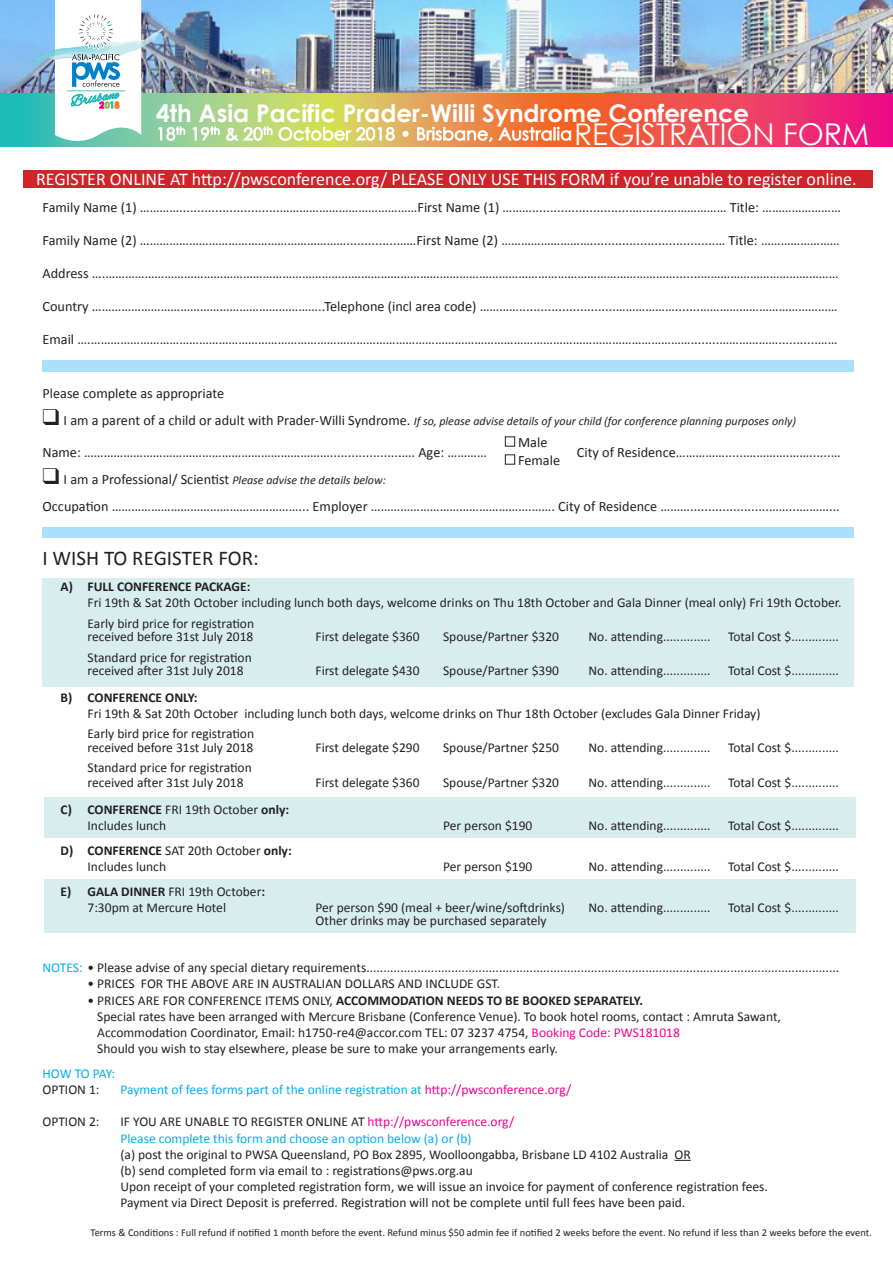
<style>
.page{position:relative;width:893px;height:1263px;background:#fff}
.page>*{position:absolute;margin:0;border:0;box-sizing:border-box;transform-origin:0 0}
.t1{font:30px "Century Gothic";color:#fff}
.t2{font:700 24.3px "Century Gothic";color:#fff}
.t3{font:21px "Calibri";color:#231f20}
.t4{font:18px "Calibri";color:#fff}
.t5{font:17.1px "Century Gothic";letter-spacing:.02em;color:#fff}
.t6{font:14.25px "Calibri";color:#231f20}
.t7{font:13.5px/16.2px "Calibri";color:#231f20}
.t8{font:13.5px "Calibri";color:#00aeef}
.t9{font:700 13.5px "Calibri";color:#231f20}
.t10{font:italic 12px "Calibri";color:#231f20}
.t11{font:10.5px "Calibri";color:#231f20}
.s1{font-style:normal;font-size:14.25px}
.s2{font-weight:400}
.s3{font-weight:700}
.s4{color:#00aeef}
.s5{color:#ed028c}
</style>
<div class="page">
<img style="left:0;top:0;width:893px;height:94px">
<svg style="left:0;top:94px;width:893px;height:52px;background:#d9785f"></svg>
<div style="left:44px;top:797px;width:812px;height:41px;background:#d8eeee"></div>
<div style="left:44px;top:879px;width:812px;height:53px;background:#d8eeee"></div>
<div style="left:43px;top:578px;width:811px;height:109px;background:#d8eeee"></div>
<svg style="left:674px;top:1160px;width:17px;height:1px"></svg>
<div style="left:43px;top:360px;width:811px;height:11px;background:#aae0f9"></div>
<div style="left:43px;top:527px;width:811px;height:11px;background:#aae0f9"></div>
<div style="left:505px;top:436px;width:10px;height:11px;border:1px solid #231f20"></div>
<div style="left:505px;top:454px;width:10px;height:11px;border:1px solid #231f20"></div>
<img style="left:30px;top:0;width:156px;height:147px">
<svg style="left:192px;top:126px;width:28px;height:15px"></svg>
<svg style="left:226px;top:126px;width:169px;height:15px;background:#dbe299"></svg>
<svg style="left:402px;top:130px;width:7px;height:7px"></svg>
<svg style="left:417px;top:126px;width:154px;height:16px;background:#f1a97d"></svg>
<div style="left:23px;top:170px;width:850px;height:18px;background:#d1232a"></div>
<p class="t2" style="left:156px;top:98px;width:594px">4th Asia Pacific Prader-Willi Syndrome Conference</p>
<p class="t5" style="left:156px;top:123px;width:417px">18<sup>th</sup> 19<sup>th</sup> &amp; 20<sup>th</sup> October 2018 • Brisbane, Australia</p>
<p class="t1" style="left:574px;top:116px;width:297px">REGISTRATION FORM</p>
<p class="t4" style="left:36px;top:168px;width:822px">REGISTER ONLINE AT http://pwsconference.org/ PLEASE ONLY USE THIS FORM if you’re unable to register online.</p>
<p class="t6" style="left:43px;top:199px;width:800px">Family Name (1) …………............................……………………………………First Name (1) ………............................….......……………… Title: ……………………</p>
<p class="t6" style="left:43px;top:232px;width:799px">Family Name (2) ………………………………………………………..............……First Name (2) ………………………...................................… Title: ……………………</p>
<p class="t6" style="left:43px;top:265px;width:797px">Address ….………………………………………………………………………………………………………………………………………………………….......……………………………………</p>
<p class="t6" style="left:43px;top:298px;width:797px">Country ……………………………………………………………..Telephone (incl area code) …………...........................……………….......……………………………………</p>
<p class="t6" style="left:43px;top:331px;width:797px">Email ….…………………………………………………………………………………………………………………………………………………………………........………………...........……</p>
<p class="t6" style="left:43px;top:385px;width:183px">Please complete as appropriate</p>
<p class="t10" style="left:43px;top:414px;width:755px">❑ <span class="s1">I am a parent of a child or adult with Prader-Willi Syndrome.</span> If so, please advise details of your child (for conference planning purposes only)</p>
<p class="t6" style="left:43px;top:443px;width:446px">Name: …………………………………………………………………....................…. Age: …………</p>
<p class="t6" style="left:577px;top:443px;width:265px">City of Residence……………......………….……......…</p>
<p class="t10" style="left:43px;top:472px;width:345px">❑ <span class="s1">I am a Professional/ Scientist</span> Please advise the details below:</p>
<p class="t6" style="left:43px;top:497px;width:799px">Occupation …………………………………………………... Employer ………………………………………….……. City of Residence ………......................……...………...</p>
<p class="t3" style="left:43px;top:545px;width:218px">I WISH TO REGISTER FOR:</p>
<p class="t9" style="left:61px;top:578px;width:191px">A) FULL CONFERENCE PACKAGE:</p>
<p class="t7" style="left:88px;top:594px;width:756px">Fri 19th &amp; Sat 20th October including lunch both days, welcome drinks on Thu 18th October and Gala Dinner (meal only) Fri 19th October.</p>
<p class="t7" style="left:88px;top:616px;width:168px;line-height:13.5px">Early bird price for registration received before 31st July 2018</p>
<p class="t6" style="left:518px;top:433px;width:31px">Male</p>
<p class="t6" style="left:518px;top:451px;width:44px">Female</p>
<p class="t7" style="left:316px;top:628px;width:106px">First delegate $360</p>
<p class="t7" style="left:443px;top:628px;width:118px">Spouse/Partner $320</p>
<p class="t7" style="left:589px;top:628px;width:124px">No. attending..............</p>
<p class="t7" style="left:728px;top:628px;width:112px">Total Cost $..............</p>
<p class="t7" style="left:88px;top:650px;width:166px;line-height:13.5px">Standard price for registration received after 31st July 2018</p>
<p class="t7" style="left:316px;top:662px;width:106px">First delegate $430</p>
<p class="t7" style="left:443px;top:662px;width:118px">Spouse/Partner $390</p>
<p class="t7" style="left:589px;top:662px;width:124px">No. attending..............</p>
<p class="t7" style="left:728px;top:662px;width:112px">Total Cost $..............</p>
<p class="t9" style="left:61px;top:689px;width:139px">B) CONFERENCE ONLY:</p>
<p class="t7" style="left:88px;top:705px;width:674px">Fri 19th &amp; Sat 20th October including lunch both days, welcome drinks on Thur 18th October (excludes Gala Dinner Friday)</p>
<p class="t7" style="left:88px;top:726px;width:168px;line-height:13.5px">Early bird price for registration received before 31st July 2018</p>
<p class="t7" style="left:316px;top:739px;width:106px">First delegate $290</p>
<p class="t7" style="left:443px;top:739px;width:118px">Spouse/Partner $250</p>
<p class="t7" style="left:589px;top:739px;width:124px">No. attending..............</p>
<p class="t7" style="left:728px;top:739px;width:112px">Total Cost $..............</p>
<p class="t7" style="left:88px;top:759px;width:166px">Standard price for registration</p>
<p class="t7" style="left:88px;top:774px;width:158px">received after 31st July 2018</p>
<p class="t7" style="left:316px;top:774px;width:106px">First delegate $360</p>
<p class="t7" style="left:443px;top:774px;width:118px">Spouse/Partner $320</p>
<p class="t7" style="left:589px;top:774px;width:124px">No. attending..............</p>
<p class="t7" style="left:728px;top:774px;width:112px">Total Cost $..............</p>
<p class="t9" style="left:61px;top:801px;width:230px">C) CONFERENCE <span class="s2">FRI 19th October</span> only:</p>
<p class="t7" style="left:88px;top:817px;width:80px">Includes lunch</p>
<p class="t7" style="left:443px;top:817px;width:91px">Per person $190</p>
<p class="t7" style="left:589px;top:817px;width:124px">No. attending..............</p>
<p class="t7" style="left:728px;top:817px;width:112px">Total Cost $..............</p>
<p class="t9" style="left:61px;top:842px;width:233px">D) CONFERENCE <span class="s2">SAT 20th October</span> only:</p>
<p class="t7" style="left:88px;top:858px;width:80px">Includes lunch</p>
<p class="t7" style="left:443px;top:858px;width:91px">Per person $190</p>
<p class="t7" style="left:589px;top:858px;width:124px">No. attending..............</p>
<p class="t7" style="left:728px;top:858px;width:112px">Total Cost $..............</p>
<p class="t7" style="left:61px;top:882px;width:206px"><span class="s3">E) GALA DINNER</span> FRI 19th October<span class="s3">:</span></p>
<p class="t7" style="left:88px;top:899px;width:140px">7:30pm at Mercure Hotel</p>
<p class="t7" style="left:316px;top:899px;width:251px">Per person $90 (meal + beer/wine/softdrinks)</p>
<p class="t7" style="left:589px;top:899px;width:124px">No. attending..............</p>
<p class="t7" style="left:728px;top:899px;width:112px">Total Cost $..............</p>
<p class="t7" style="left:316px;top:912px;width:233px">Other drinks may be purchased separately</p>
<p class="t7" style="left:43px;top:959px;width:798px"><span class="s4">NOTES:</span> • Please advise of any special dietary requirements...........................................................................................................................................</p>
<p class="t7" style="left:88px;top:975px;width:414px">• PRICES FOR THE ABOVE ARE IN AUSTRALIAN DOLLARS AND INCLUDE GST.</p>
<p class="t7" style="left:97px;top:991px;width:685px;text-indent:-10px">• PRICES ARE FOR CONFERENCE ITEMS ONLY, <span class="s3">ACCOMMODATION NEEDS TO BE BOOKED SEPARATELY.<br></span>Special rates have been arranged with Mercure Brisbane (Conference Venue). To book hotel rooms, contact : Amruta Sawant, Accommodation Coordinator, Email: h1750-re4@accor.com TEL: 07 3237 4754, <span class="s5">Booking Code: PWS181018<br></span>Should you wish to stay elsewhere, please be sure to make your arrangements early.</p>
<p class="t8" style="left:43px;top:1065px;width:74px">HOW TO PAY:</p>
<p class="t7" style="left:43px;top:1081px;width:58px">OPTION 1:</p>
<p class="t8" style="left:121px;top:1081px;width:452px">Payment of fees forms part of the online registration at <span class="s5">http://pwsconference.org/</span></p>
<p class="t7" style="left:43px;top:1113px;width:58px">OPTION 2:</p>
<p class="t7" style="left:121px;top:1113px;width:395px">IF YOU ARE UNABLE TO REGISTER ONLINE AT <span class="s5">http://pwsconference.org/</span></p>
<p class="t8" style="left:121px;top:1130px;width:353px">Please complete this form and choose an option below (a) or (b)</p>
<p class="t7" style="left:121px;top:1145px;width:572px">(a) post the original to PWSA Queensland, PO Box 2895, Woolloongabba, Brisbane LD 4102 Australia OR</p>
<p class="t7" style="left:121px;top:1162px;width:354px">(b) send completed form via email to : registrations@pws.org.au</p>
<p class="t7" style="left:121px;top:1178px;width:649px">Upon receipt of your completed registration form, we will issue an invoice for payment of conference registration fees.<br>Payment via Direct Deposit is preferred. Registration will not be complete until full fees have been paid.</p>
<p class="t11" style="left:91px;top:1226px;width:783px">Terms &amp; Conditions : Full refund if notified 1 month before the event. Refund minus $50 admin fee if notified 2 weeks before the event. No refund if less than 2 weeks before the event.</p>
</div>
